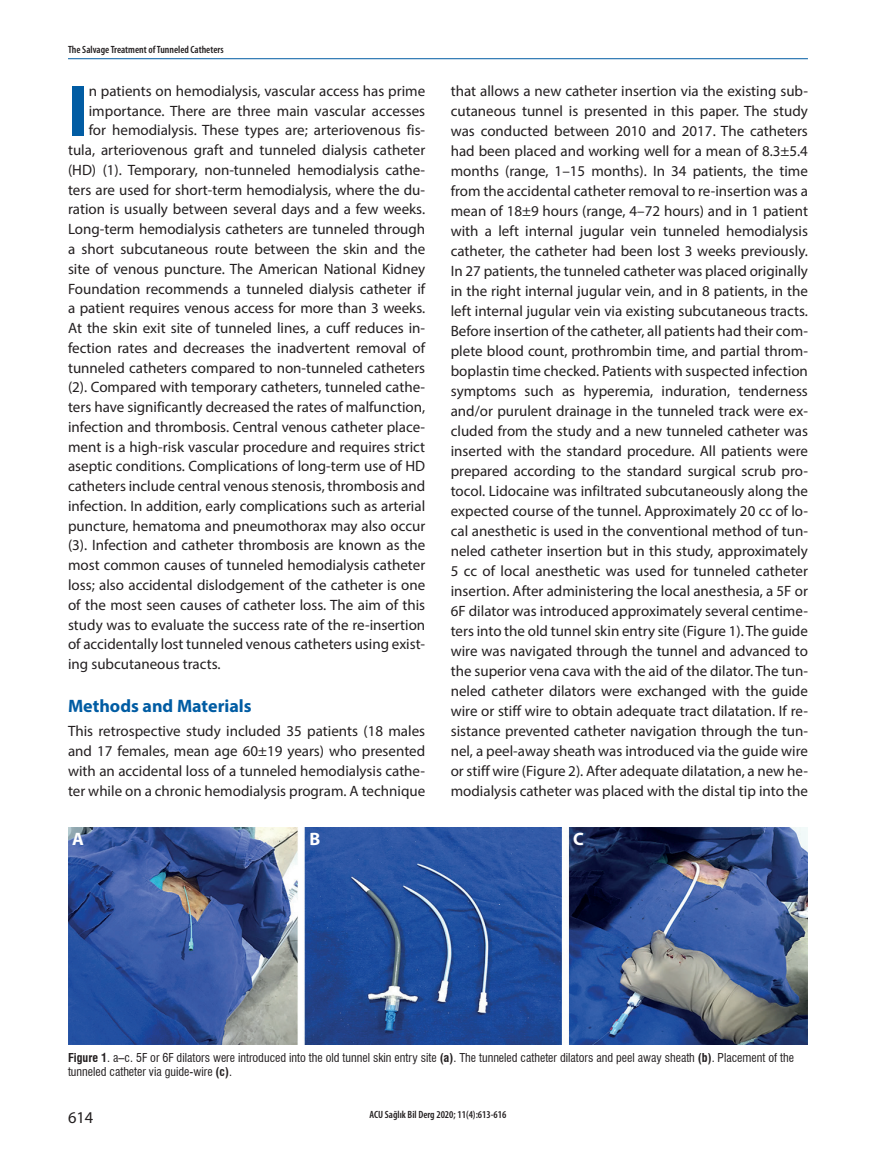
<style>
.page{position:relative;width:893px;height:1170px;background:#fff}
.page>*{position:absolute;margin:0;border:0;box-sizing:border-box;transform-origin:0 0}
.t1{font:700 72.9px "Myriad Pro";color:#015ca3}
.t2{font:700 18px "Myriad Pro";color:#015ca3}
.t3{font:700 18px "Myriad Pro";color:#fff}
.t4{font:16.5px "Myriad Pro";color:#231f20}
.t5{font:15px/20px "Myriad Pro";color:#231f20;text-align:justify}
.t6{font:condensed 12px/14.4px "Swiss 721 BT";color:#231f20}
.t7{font:600 condensed 10.5px "Myriad Pro";color:#231f20}
.s1{font-weight:700}
</style>
<div class="page">
<hr style="left:68px;top:58px;width:740px;height:1px;background:#015ca3">
<img style="left:68px;top:827px;width:740px;height:217px">
<p class="t7" style="left:68px;top:44px;width:157px">The Salvage Treatment of Tunneled Catheters</p>
<h1 class="t1" style="left:68px;top:63px;width:22px">I</h1>
<p class="t5" style="left:89px;top:81px;width:338px">n patients on hemodialysis, vascular access has prime</p>
<p class="t5" style="left:89px;top:101px;width:338px">importance. There are three main vascular accesses</p>
<p class="t5" style="left:89px;top:120px;width:338px">for hemodialysis. These types are; arteriovenous fis-</p>
<p class="t5" style="left:68px;top:140px;width:359px">tula, arteriovenous graft and tunneled dialysis catheter</p>
<p class="t5" style="left:68px;top:160px;width:359px">(HD) (1). Temporary, non-tunneled hemodialysis cathe-</p>
<p class="t5" style="left:68px;top:179px;width:359px">ters are used for short-term hemodialysis, where the du-</p>
<p class="t5" style="left:68px;top:199px;width:359px">ration is usually between several days and a few weeks.</p>
<p class="t5" style="left:68px;top:219px;width:359px">Long-term hemodialysis catheters are tunneled through</p>
<p class="t5" style="left:68px;top:239px;width:359px">a short subcutaneous route between the skin and the</p>
<p class="t5" style="left:68px;top:258px;width:359px">site of venous puncture. The American National Kidney</p>
<p class="t5" style="left:68px;top:278px;width:359px">Foundation recommends a tunneled dialysis catheter if</p>
<p class="t5" style="left:68px;top:298px;width:359px">a patient requires venous access for more than 3 weeks.</p>
<p class="t5" style="left:68px;top:318px;width:359px">At the skin exit site of tunneled lines, a cuff reduces in-</p>
<p class="t5" style="left:68px;top:337px;width:359px">fection rates and decreases the inadvertent removal of</p>
<p class="t5" style="left:68px;top:357px;width:359px">tunneled catheters compared to non-tunneled catheters</p>
<p class="t5" style="left:68px;top:377px;width:359px">(2). Compared with temporary catheters, tunneled cathe-</p>
<p class="t5" style="left:68px;top:397px;width:359px">ters have significantly decreased the rates of malfunction,</p>
<p class="t5" style="left:68px;top:416px;width:359px">infection and thrombosis. Central venous catheter place-</p>
<p class="t5" style="left:68px;top:436px;width:359px">ment is a high-risk vascular procedure and requires strict</p>
<p class="t5" style="left:68px;top:456px;width:359px">aseptic conditions. Complications of long-term use of HD</p>
<p class="t5" style="left:68px;top:476px;width:359px">catheters include central venous stenosis, thrombosis and</p>
<p class="t5" style="left:68px;top:495px;width:359px">infection. In addition, early complications such as arterial</p>
<p class="t5" style="left:68px;top:515px;width:359px">puncture, hematoma and pneumothorax may also occur</p>
<p class="t5" style="left:68px;top:535px;width:359px">(3). Infection and catheter thrombosis are known as the</p>
<p class="t5" style="left:68px;top:555px;width:359px">most common causes of tunneled hemodialysis catheter</p>
<p class="t5" style="left:68px;top:574px;width:359px">loss; also accidental dislodgement of the catheter is one</p>
<p class="t5" style="left:68px;top:594px;width:359px">of the most seen causes of catheter loss. The aim of this</p>
<p class="t5" style="left:68px;top:614px;width:359px">study was to evaluate the success rate of the re-insertion</p>
<p class="t5" style="left:68px;top:634px;width:359px">of accidentally lost tunneled venous catheters using exist-</p>
<p class="t5" style="left:68px;top:653px;width:154px">ing subcutaneous tracts.</p>
<p class="t2" style="left:68px;top:694px;width:185px">Methods and Materials</p>
<p class="t5" style="left:68px;top:721px;width:359px">This retrospective study included 35 patients (18 males and 17 females, mean age 60±19 years) who presented with an accidental loss of a tunneled hemodialysis cathe&shy;ter while on a chronic hemodialysis program. A technique</p>
<p class="t5" style="left:451px;top:81px;width:359px">that allows a new catheter insertion via the existing sub&shy;cutaneous tunnel is presented in this paper. The study was conducted between 2010 and 2017. The catheters had been placed and working well for a mean of 8.3±5.4 months (range, 1–15 months). In 34 patients, the time from the accidental catheter removal to re-insertion was a mean of 18±9 hours (range, 4–72 hours) and in 1 patient with a left internal jugular vein tunneled hemodialysis catheter, the catheter had been lost 3 weeks previously.<br>In 27 patients, the tunneled catheter was placed originally in the right internal jugular vein, and in 8 patients, in the left internal jugular vein via existing subcutaneous tracts.<br>Before insertion of the catheter, all patients had their com&shy;plete blood count, prothrombin time, and partial throm&shy;boplastin time checked. Patients with suspected infection symptoms such as hyperemia, induration, tenderness and/or purulent drainage in the tunneled track were ex&shy;cluded from the study and a new tunneled catheter was inserted with the standard procedure. All patients were prepared according to the standard surgical scrub pro&shy;tocol. Lidocaine was infiltrated subcutaneously along the expected course of the tunnel. Approximately 20 cc of lo&shy;cal anesthetic is used in the conventional method of tun&shy;neled catheter insertion but in this study, approximately 5 cc of local anesthetic was used for tunneled catheter insertion. After administering the local anesthesia, a 5F or 6F dilator was introduced approximately several centime&shy;ters into the old tunnel skin entry site (Figure 1). The guide wire was navigated through the tunnel and advanced to the superior vena cava with the aid of the dilator. The tun&shy;neled catheter dilators were exchanged with the guide wire or stiff wire to obtain adequate tract dilatation. If re&shy;sistance prevented catheter navigation through the tun&shy;nel, a peel-away sheath was introduced via the guide wire or stiff wire (Figure 2). After adequate dilatation, a new he&shy;modialysis catheter was placed with the distal tip into the</p>
<p class="t3" style="left:72px;top:827px;width:13px">A</p>
<p class="t3" style="left:310px;top:827px;width:12px">B</p>
<p class="t3" style="left:573px;top:827px;width:12px">C</p>
<p class="t6" style="left:68px;top:1050px;width:728px"><span class="s1">Figure 1</span>. a–c. 5F or 6F dilators were introduced into the old tunnel skin entry site <span class="s1">(a)</span>. The tunneled catheter dilators and peel away sheath <span class="s1">(b)</span>. Placement of the tunneled catheter via guide-wire <span class="s1">(c)</span>.</p>
<p class="t4" style="left:68px;top:1106px;width:27px">614</p>
<p class="t7" style="left:369px;top:1108px;width:138px">ACU Sağlık Bil Derg 2020; 11(4):613-616</p>
</div>
